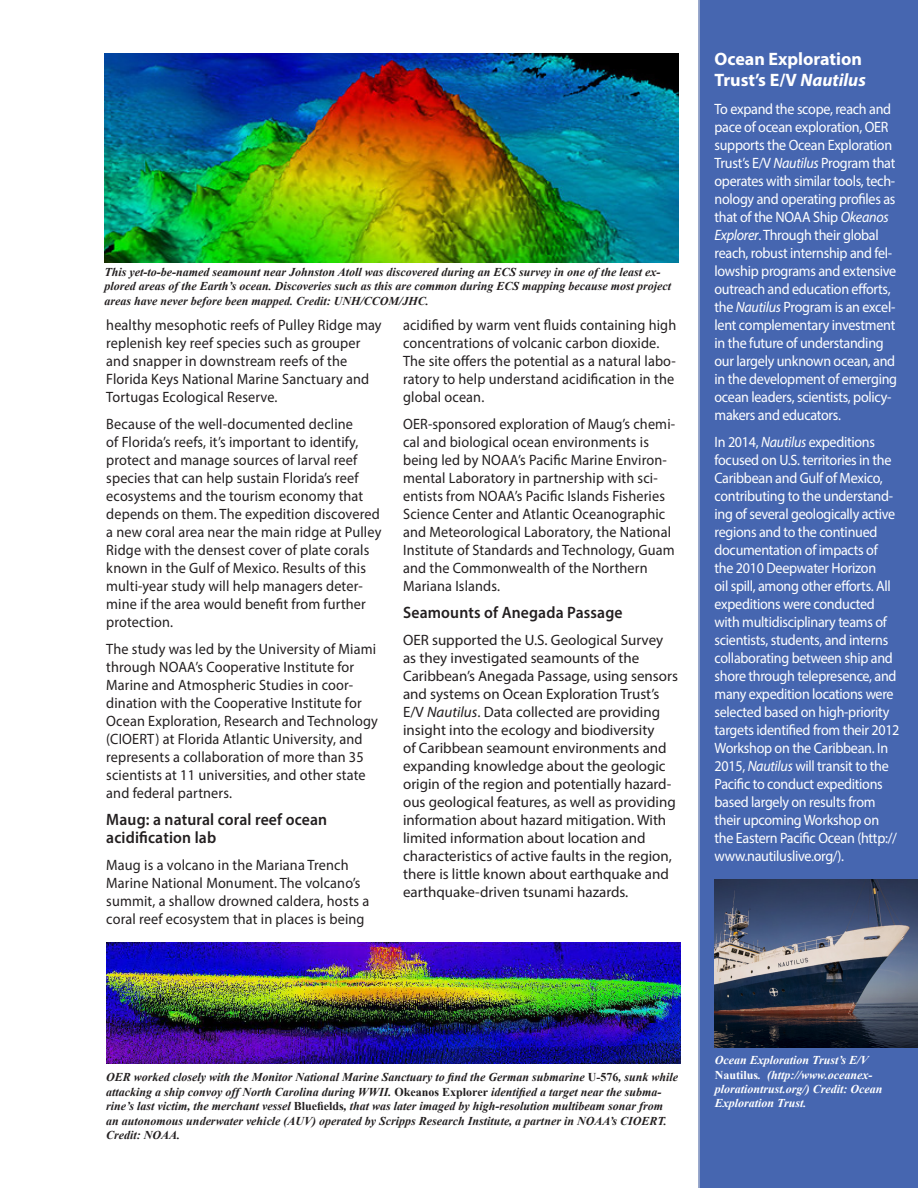
<style>
.page{position:relative;width:918px;height:1188px;background:#fff}
.page>*{position:absolute;margin:0;border:0;box-sizing:border-box;transform-origin:0 0}
.Main_Paragraph_Text{font:700 18px/21px "Myriad Pro";color:#fff}
.Main_Paragraph_Text-2{font:600 16.5px/18px "Myriad Pro";letter-spacing:.01em;color:#231f20;scale:.95 1}
.Main_Paragraph_Text-3{font:15px/18px "Myriad Pro";letter-spacing:.01em;color:#231f20;scale:.95 1}
.Main_Paragraph_Text-4{font:15px/18px "Myriad Pro";letter-spacing:-.02em;color:#fff;scale:.94 1}
.Main_Paragraph_Text-5{font:15px/18px "Myriad Pro";letter-spacing:.01em;color:#231f20}
.captions_2{font:italic 700 12px/14.4px "Times New Roman";color:#231f20}
.captions_2-2{font:italic 700 12px/14.4px "Times New Roman";color:#fff}
.s1{font-style:italic}
.s2{font-style:normal}
</style>
<div class="page">
<div style="left:699px;top:0;width:219px;height:1188px;background:#4666b0"></div>
<img style="left:715px;top:879px;width:203px;height:169px">
<img style="left:105px;top:53px;width:574px;height:209px">
<img style="left:106px;top:943px;width:574px;height:121px">
<p class="captions_2" style="left:105px;top:264px;width:568px">This yet-to-be-named seamount near Johnston Atoll was discovered during an ECS survey in one of the least ex&shy;plored areas of the Earth’s ocean. Discoveries such as this are common during ECS mapping because most project areas have never before been mapped. Credit: UNH/CCOM/JHC.</p>
<p class="Main_Paragraph_Text-3" style="left:106px;top:316px;width:291px">healthy mesophotic reefs of Pulley Ridge may replenish key reef species such as grouper and snapper in downstream reefs of the Florida Keys National Marine Sanctuary and Tortugas Ecological Reserve.</p>
<p class="Main_Paragraph_Text-3" style="left:106px;top:415px;width:291px">Because of the well-documented decline<br>of Florida’s reefs, it’s important to identify, protect and manage sources of larval reef species that can help sustain Florida’s reef ecosystems and the tourism economy that depends on them. The expedition discovered a new coral area near the main ridge at Pulley Ridge with the densest cover of plate corals known in the Gulf of Mexico. Results of this multi-year study will help managers deter&shy;mine if the area would benefit from further protection.</p>
<p class="Main_Paragraph_Text-3" style="left:106px;top:640px;width:288px">The study was led by the University of Miami through NOAA’s Cooperative Institute for Marine and Atmospheric Studies in coor&shy;dination with the Cooperative Institute for Ocean Exploration, Research and Technology (CIOERT) at Florida Atlantic University, and represents a collaboration of more than 35 scientists at 11 universities, and other state and federal partners.</p>
<p class="Main_Paragraph_Text-2" style="left:106px;top:810px;width:234px">Maug: a natural coral reef ocean acidification lab</p>
<p class="Main_Paragraph_Text-3" style="left:106px;top:856px;width:278px">Maug is a volcano in the Mariana Trench Marine National Monument. The volcano’s summit, a shallow drowned caldera, hosts a coral reef ecosystem that in places is being</p>
<p class="Main_Paragraph_Text-3" style="left:403px;top:316px;width:289px">acidified by warm vent fluids containing high concentrations of volcanic carbon dioxide.<br>The site offers the potential as a natural labo&shy;ratory to help understand acidification in the global ocean.</p>
<p class="Main_Paragraph_Text-3" style="left:403px;top:415px;width:288px">OER-sponsored exploration of Maug’s chemi&shy;cal and biological ocean environments is being led by NOAA’s Pacific Marine Environ&shy;mental Laboratory in partnership with sci&shy;entists from NOAA’s Pacific Islands Fisheries Science Center and Atlantic Oceanographic and Meteorological Laboratory, the National Institute of Standards and Technology, Guam and the Commonwealth of the Northern Mariana Islands.</p>
<p class="Main_Paragraph_Text-2" style="left:403px;top:603px;width:233px">Seamounts of Anegada Passage</p>
<p class="Main_Paragraph_Text-5" style="left:403px;top:631px;width:276px">OER supported the U.S. Geological Survey as they investigated seamounts of the Caribbean’s Anegada Passage, using sensors and systems on Ocean Exploration Trust’s E/V <span class="s1">Nautilus</span>. Data collected are providing insight into the ecology and biodiversity<br>of Caribbean seamount environments and expanding knowledge about the geologic origin of the region and potentially hazard&shy;ous geological features, as well as providing information about hazard mitigation. With limited information about location and characteristics of active faults in the region, there is little known about earthquake and earthquake-driven tsunami hazards.</p>
<p class="Main_Paragraph_Text" style="left:715px;top:48px;width:153px">Ocean Exploration<br>Trust’s E/V <span class="s1">Nautilus</span></p>
<p class="Main_Paragraph_Text-4" style="left:715px;top:100px;width:196px">To expand the scope, reach and pace of ocean exploration, OER supports the Ocean Exploration<br>Trust’s E/V <span class="s1">Nautilus</span> Program that operates with similar tools, tech&shy;nology and operating profiles as that of the NOAA Ship <span class="s1">Okeanos<br>Explorer</span>. Through their global reach, robust internship and fel&shy;lowship programs and extensive outreach and education efforts, the <span class="s1">Nautilus</span> Program is an excel&shy;lent complementary investment in the future of understanding our largely unknown ocean, and in the development of emerging ocean leaders, scientists, policy&shy;makers and educators.</p>
<p class="Main_Paragraph_Text-4" style="left:715px;top:433px;width:198px">In 2014, <span class="s1">Nautilus</span> expeditions focused on U.S. territories in the<br>Caribbean and Gulf of Mexico, contributing to the understand&shy;ing of several geologically active regions and to the continued documentation of impacts of the 2010 Deepwater Horizon<br>oil spill, among other efforts. All expeditions were conducted with multidisciplinary teams of scientists, students, and interns collaborating between ship and shore through telepresence, and many expedition locations were selected based on high-priority targets identified from their 2012<br>Workshop on the Caribbean. In<br>2015, <span class="s1">Nautilus</span> will transit to the<br>Pacific to conduct expeditions based largely on results from their upcoming Workshop on the Eastern Pacific Ocean (http:// www.nautiluslive.org/).</p>
<p class="captions_2" style="left:106px;top:1070px;width:573px">OER worked closely with the Monitor National Marine Sanctuary to find the German submarine <span class="s2">U-576</span>, sunk while attacking a ship convoy off North Carolina during WWII. <span class="s2">Okeanos Explorer</span> identified a target near the subma&shy;rine’s last victim, the merchant vessel <span class="s2">Bluefields</span>, that was later imaged by high-resolution multibeam sonar from an autonomous underwater vehicle (AUV) operated by Scripps Research Institute, a partner in NOAA’s CIOERT.<br>Credit: NOAA.</p>
<p class="captions_2-2" style="left:715px;top:1053px;width:169px">Ocean Exploration Trust’s E/V<br><span class="s2">Nautilus</span>. (http://www.oceanex&shy;plorationtrust.org/) Credit: Ocean<br>Exploration Trust.</p>
</div>
